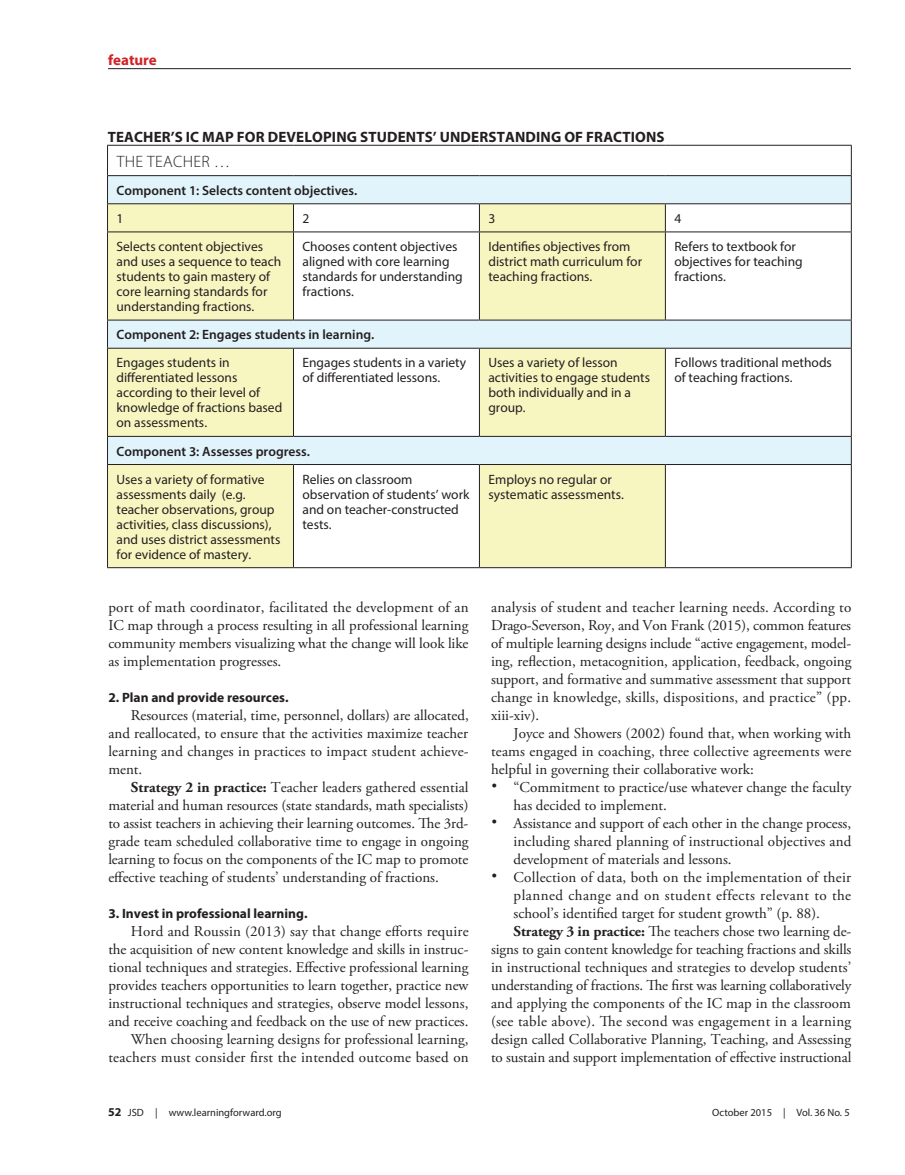
<style>
.page{position:relative;width:905px;height:1175px;background:#fff}
.page>*{position:absolute;margin:0;border:0;box-sizing:border-box;transform-origin:0 0}
.t1{font:300 16.5px "Myriad Pro";letter-spacing:.02em;color:#231f20}
.body{font:15px/18px "Adobe Garamond Pro";color:#231f20;text-align:justify}
.t2{font:700 15px "Myriad Pro";letter-spacing:.01em;color:#231f20}
.toppers{font:700 15px "Myriad Pro";color:#d1232a}
.t3{font:13.5px/15px "Myriad Pro";color:#231f20}
.t4{font:600 13.5px "Myriad Pro";color:#231f20}
.subhead{font:700 13.5px "Myriad Pro";color:#231f20}
.t5{font:10.5px "Myriad Pro";color:#231f20}
.s1{font-weight:700}
.s2{font-family:"Helvetica";font-size:18px}
.s3{font-weight:700;font-size:12px}
</style>
<div class="page">
<hr style="left:108px;top:68px;width:742px;height:1px;background:#231f20">
<svg style="left:108px;top:176px;width:742px;height:288px"></svg>
<svg style="left:108px;top:204px;width:557px;height:363px;fill:#f7f6c1"></svg>
<hr style="left:107px;top:203px;width:186px;height:1px;background:#231f20">
<hr style="left:293px;top:203px;width:186px;height:1px;background:#231f20">
<svg style="left:293px;top:204px;width:1px;height:27px"></svg>
<hr style="left:479px;top:203px;width:186px;height:1px;background:#231f20">
<svg style="left:479px;top:204px;width:1px;height:27px"></svg>
<hr style="left:665px;top:203px;width:186px;height:1px;background:#231f20">
<svg style="left:665px;top:204px;width:1px;height:27px"></svg>
<hr style="left:107px;top:231px;width:186px;height:1px;background:#231f20">
<hr style="left:107px;top:232px;width:1px;height:88px;background:#231f20">
<hr style="left:293px;top:231px;width:186px;height:1px;background:#231f20">
<hr style="left:293px;top:232px;width:1px;height:88px;background:#231f20">
<hr style="left:479px;top:231px;width:186px;height:1px;background:#231f20">
<hr style="left:479px;top:232px;width:1px;height:88px;background:#231f20">
<hr style="left:665px;top:231px;width:186px;height:1px;background:#231f20">
<hr style="left:665px;top:232px;width:1px;height:88px;background:#231f20">
<hr style="left:850px;top:232px;width:1px;height:88px;background:#231f20">
<hr style="left:107px;top:320px;width:186px;height:1px;background:#231f20">
<svg style="left:107px;top:320px;width:1px;height:28px"></svg>
<hr style="left:293px;top:320px;width:186px;height:1px;background:#231f20">
<hr style="left:479px;top:320px;width:186px;height:1px;background:#231f20">
<hr style="left:665px;top:320px;width:186px;height:1px;background:#231f20">
<svg style="left:850px;top:320px;width:1px;height:28px"></svg>
<hr style="left:107px;top:348px;width:186px;height:1px;background:#231f20">
<hr style="left:107px;top:348px;width:1px;height:88px;background:#231f20">
<hr style="left:293px;top:348px;width:186px;height:1px;background:#231f20">
<hr style="left:293px;top:348px;width:1px;height:88px;background:#231f20">
<hr style="left:479px;top:348px;width:186px;height:1px;background:#231f20">
<hr style="left:479px;top:348px;width:1px;height:88px;background:#231f20">
<hr style="left:665px;top:348px;width:186px;height:1px;background:#231f20">
<hr style="left:665px;top:348px;width:1px;height:88px;background:#231f20">
<hr style="left:850px;top:348px;width:1px;height:88px;background:#231f20">
<hr style="left:107px;top:436px;width:186px;height:1px;background:#231f20">
<svg style="left:107px;top:437px;width:1px;height:27px"></svg>
<hr style="left:293px;top:436px;width:186px;height:1px;background:#231f20">
<hr style="left:479px;top:436px;width:186px;height:1px;background:#231f20">
<hr style="left:665px;top:436px;width:186px;height:1px;background:#231f20">
<svg style="left:850px;top:437px;width:1px;height:27px"></svg>
<hr style="left:107px;top:464px;width:186px;height:1px;background:#231f20">
<hr style="left:107px;top:465px;width:1px;height:102px;background:#231f20">
<hr style="left:293px;top:464px;width:186px;height:1px;background:#231f20">
<hr style="left:293px;top:465px;width:1px;height:102px;background:#231f20">
<hr style="left:479px;top:464px;width:186px;height:1px;background:#231f20">
<hr style="left:479px;top:465px;width:1px;height:102px;background:#231f20">
<hr style="left:665px;top:464px;width:186px;height:1px;background:#231f20">
<hr style="left:665px;top:465px;width:1px;height:102px;background:#231f20">
<hr style="left:850px;top:465px;width:1px;height:102px;background:#231f20">
<hr style="left:107px;top:567px;width:186px;height:1px;background:#231f20">
<hr style="left:293px;top:567px;width:186px;height:1px;background:#231f20">
<hr style="left:479px;top:567px;width:186px;height:1px;background:#231f20">
<hr style="left:665px;top:567px;width:186px;height:1px;background:#231f20">
<hr style="left:107px;top:145px;width:186px;height:1px;background:#231f20">
<svg style="left:107px;top:146px;width:1px;height:85px"></svg>
<hr style="left:293px;top:145px;width:186px;height:1px;background:#231f20">
<hr style="left:479px;top:145px;width:186px;height:1px;background:#231f20">
<hr style="left:665px;top:145px;width:186px;height:1px;background:#231f20">
<svg style="left:850px;top:146px;width:1px;height:85px"></svg>
<hr style="left:107px;top:175px;width:186px;height:1px;background:#231f20">
<hr style="left:293px;top:175px;width:186px;height:1px;background:#231f20">
<hr style="left:479px;top:175px;width:186px;height:1px;background:#231f20">
<hr style="left:665px;top:175px;width:186px;height:1px;background:#231f20">
<p class="toppers" style="left:108px;top:50px;width:50px">feature</p>
<p class="t2" style="left:108px;top:127px;width:558px">TEACHER’S IC MAP FOR DEVELOPING STUDENTS’ UNDERSTANDING OF FRACTIONS</p>
<p class="t1" style="left:117px;top:151px;width:115px">THE TEACHER …</p>
<p class="t4" style="left:116px;top:182px;width:242px">Component 1: Selects content objectives.</p>
<p class="t3" style="left:116px;top:211px;width:8px">1</p>
<p class="t3" style="left:302px;top:211px;width:8px">2</p>
<p class="t3" style="left:488px;top:211px;width:8px">3</p>
<p class="t3" style="left:674px;top:211px;width:8px">4</p>
<p class="t3" style="left:116px;top:239px;width:166px">Selects content objectives and uses a sequence to teach students to gain mastery of core learning standards for understanding fractions.</p>
<p class="t3" style="left:302px;top:239px;width:162px">Chooses content objectives aligned with core learning standards for understanding fractions.</p>
<p class="t3" style="left:488px;top:239px;width:155px">Identifies objectives from district math curriculum for teaching fractions.</p>
<p class="t3" style="left:674px;top:239px;width:130px">Refers to textbook for objectives for teaching fractions.</p>
<p class="t4" style="left:116px;top:326px;width:259px">Component 2: Engages students in learning.</p>
<p class="t3" style="left:116px;top:355px;width:167px">Engages students in differentiated lessons according to their level of knowledge of fractions based on assessments.</p>
<p class="t3" style="left:302px;top:355px;width:165px">Engages students in a variety of differentiated lessons.</p>
<p class="t3" style="left:488px;top:355px;width:163px">Uses a variety of lesson activities to engage students both individually and in a group.</p>
<p class="t3" style="left:674px;top:355px;width:159px">Follows traditional methods of teaching fractions.</p>
<p class="t4" style="left:116px;top:442px;width:195px">Component 3: Assesses progress.</p>
<p class="t3" style="left:116px;top:471px;width:165px">Uses a variety of formative assessments daily (e.g. teacher observations, group activities, class discussions), and uses district assessments for evidence of mastery.</p>
<p class="t3" style="left:302px;top:471px;width:168px">Relies on classroom observation of students’ work and on teacher-constructed tests.</p>
<p class="t3" style="left:488px;top:471px;width:137px">Employs no regular or systematic assessments.</p>
<p class="body" style="left:108px;top:599px;width:362px">port of math coordinator, facilitated the development of an IC map through a process resulting in all professional learning community members visualizing what the change will look like as implementation progresses.</p>
<p class="subhead" style="left:108px;top:689px;width:182px">2. Plan and provide resources.</p>
<p class="body" style="left:108px;top:707px;width:362px;text-indent:22px">Resources (material, time, personnel, dollars) are allocated, and reallocated, to ensure that the activities maximize teacher learning and changes in practices to impact student achieve&shy;ment.</p>
<p class="body" style="left:108px;top:779px;width:362px;text-indent:22px"><span class="s1">Strategy 2 in practice:</span> Teacher leaders gathered essential material and human resources (state standards, math specialists) to assist teachers in achieving their learning outcomes. The 3rd&shy;grade team scheduled collaborative time to engage in ongoing learning to focus on the components of the IC map to promote effective teaching of students’ understanding of fractions.</p>
<p class="subhead" style="left:108px;top:905px;width:201px">3. Invest in professional learning.</p>
<p class="body" style="left:108px;top:923px;width:362px;text-indent:22px">Hord and Roussin (2013) say that change efforts require the acquisition of new content knowledge and skills in instruc&shy;tional techniques and strategies. Effective professional learning provides teachers opportunities to learn together, practice new instructional techniques and strategies, observe model lessons, and receive coaching and feedback on the use of new practices.</p>
<p class="body" style="left:108px;top:1031px;width:362px;text-align:right">When choosing learning designs for professional learning, teachers must consider first the intended outcome based on</p>
<p class="body" style="left:491px;top:599px;width:362px">analysis of student and teacher learning needs. According to Drago-Severson, Roy, and Von Frank (2015), common features of multiple learning designs include “active engagement, model&shy;ing, reflection, metacognition, application, feedback, ongoing support, and formative and summative assessment that support change in knowledge, skills, dispositions, and practice” (pp. xiii-xiv).</p>
<p class="body" style="left:491px;top:725px;width:362px;text-indent:22px">Joyce and Showers (2002) found that, when working with teams engaged in coaching, three collective agreements were helpful in governing their collaborative work:</p>
<p class="body" style="left:513px;top:779px;width:339px;text-indent:-22px"><span class="s2">•</span> “Commitment to practice/use whatever change the faculty has decided to implement.</p>
<p class="body" style="left:513px;top:815px;width:339px;text-indent:-22px"><span class="s2">•</span> Assistance and support of each other in the change process, including shared planning of instructional objectives and development of materials and lessons.</p>
<p class="body" style="left:513px;top:869px;width:339px;text-indent:-22px"><span class="s2">•</span> Collection of data, both on the implementation of their planned change and on student effects relevant to the school’s identified target for student growth” (p. 88).</p>
<p class="body" style="left:491px;top:923px;width:362px;text-indent:22px"><span class="s1">Strategy 3 in practice:</span> The teachers chose two learning de&shy;signs to gain content knowledge for teaching fractions and skills in instructional techniques and strategies to develop students’ understanding of fractions. The first was learning collaboratively and applying the components of the IC map in the classroom (see table above). The second was engagement in a learning design called Collaborative Planning, Teaching, and Assessing to sustain and support implementation of effective instructional</p>
<p class="t5" style="left:108px;top:1106px;width:175px"><span class="s3">52</span> JSD | www.learningforward.org</p>
<p class="t5" style="left:712px;top:1106px;width:139px">October 2015 | Vol. 36 No. 5</p>
</div>
